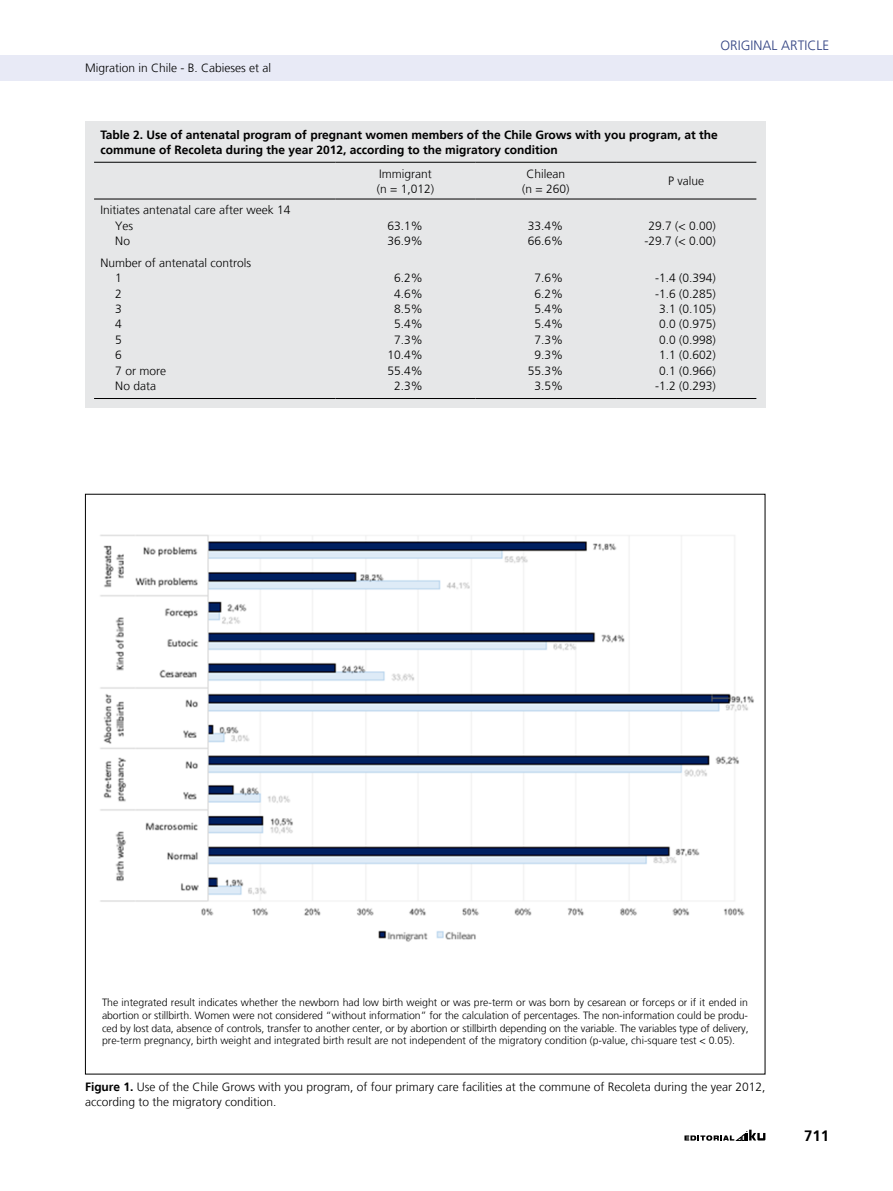
<style>
.page{position:relative;width:893px;height:1191px;background:#fff}
.page>*{position:absolute;margin:0;border:0;box-sizing:border-box;transform-origin:0 0}
.t1{font:700 15px "Frutiger LT";color:#000}
.t2{font:300 13.5px "Frutiger LT";color:#314282}
.t3{font:300 12px/15px "Frutiger LT";color:#000}
.t4{font:700 12px/15px "Frutiger LT";color:#000}
.t5{font:300 10.5px/12.6px "Frutiger LT";color:#000;text-align:justify}
.s1{font-weight:700}
</style>
<div class="page">
<svg style="left:684px;top:1129px;width:81px;height:11px"></svg>
<div style="left:0;top:55px;width:893px;height:26px;background:#e8eaf6"></div>
<div style="left:85px;top:121px;width:680px;height:287px;background:#e6e7e8"></div>
<svg style="left:94px;top:198px;width:662px;height:1px"></svg>
<hr style="left:94px;top:398px;width:241px;height:1px;background:#000">
<hr style="left:335px;top:398px;width:141px;height:1px;background:#000">
<hr style="left:476px;top:398px;width:140px;height:1px;background:#000">
<hr style="left:616px;top:398px;width:140px;height:1px;background:#000">
<hr style="left:94px;top:162px;width:241px;height:1px;background:#000">
<hr style="left:335px;top:162px;width:141px;height:1px;background:#000">
<hr style="left:476px;top:162px;width:140px;height:1px;background:#000">
<hr style="left:616px;top:162px;width:140px;height:1px;background:#000">
<hr style="left:94px;top:199px;width:241px;height:1px;background:#000">
<hr style="left:335px;top:199px;width:141px;height:1px;background:#000">
<hr style="left:476px;top:199px;width:140px;height:1px;background:#000">
<hr style="left:616px;top:199px;width:140px;height:1px;background:#000">
<img style="left:100px;top:534px;width:654px;height:408px">
<p class="t3" style="left:85px;top:61px;width:188px">Migration in Chile - B. Cabieses et al</p>
<p class="t2" style="left:720px;top:38px;width:110px">ORIGINAL ARTICLE</p>
<p class="t4" style="left:100px;top:127px;width:619px">Table 2. Use of antenatal program of pregnant women members of the Chile Grows with you program, at the commune of Recoleta during the year 2012, according to the migratory condition</p>
<p class="t3" style="left:377px;top:166px;width:59px">Immigrant (n = 1,012)</p>
<p class="t3" style="left:522px;top:166px;width:49px;text-align:center">Chilean (n = 260)</p>
<p class="t3" style="left:668px;top:174px;width:37px">P value</p>
<p class="t3" style="left:115px;top:203px;width:177px;text-indent:-15px">Initiates antenatal care after week 14<br>Yes</p>
<p class="t3" style="left:387px;top:218px;width:37px">63.1%</p>
<p class="t3" style="left:528px;top:218px;width:37px">33.4%</p>
<p class="t3" style="left:648px;top:218px;width:69px">29.7 (&lt; 0.00)</p>
<p class="t3" style="left:115px;top:234px;width:16px">No</p>
<p class="t3" style="left:387px;top:234px;width:37px">36.9%</p>
<p class="t3" style="left:528px;top:234px;width:37px">66.6%</p>
<p class="t3" style="left:644px;top:234px;width:73px">-29.7 (&lt; 0.00)</p>
<p class="t3" style="left:115px;top:255px;width:137px;text-indent:-15px">Number of antenatal controls<br>1</p>
<p class="t3" style="left:394px;top:271px;width:30px">6.2%</p>
<p class="t3" style="left:534px;top:271px;width:30px">7.6%</p>
<p class="t3" style="left:655px;top:271px;width:62px">-1.4 (0.394)</p>
<p class="t3" style="left:115px;top:286px;width:8px">2</p>
<p class="t3" style="left:394px;top:286px;width:30px">4.6%</p>
<p class="t3" style="left:534px;top:286px;width:30px">6.2%</p>
<p class="t3" style="left:655px;top:286px;width:62px">-1.6 (0.285)</p>
<p class="t3" style="left:115px;top:301px;width:8px">3</p>
<p class="t3" style="left:394px;top:301px;width:30px">8.5%</p>
<p class="t3" style="left:534px;top:301px;width:30px">5.4%</p>
<p class="t3" style="left:659px;top:301px;width:58px">3.1 (0.105)</p>
<p class="t3" style="left:115px;top:317px;width:8px">4</p>
<p class="t3" style="left:394px;top:317px;width:30px">5.4%</p>
<p class="t3" style="left:534px;top:317px;width:30px">5.4%</p>
<p class="t3" style="left:659px;top:317px;width:58px">0.0 (0.975)</p>
<p class="t3" style="left:115px;top:332px;width:8px">5</p>
<p class="t3" style="left:394px;top:332px;width:30px">7.3%</p>
<p class="t3" style="left:534px;top:332px;width:30px">7.3%</p>
<p class="t3" style="left:659px;top:332px;width:58px">0.0 (0.998)</p>
<p class="t3" style="left:115px;top:348px;width:8px">6</p>
<p class="t3" style="left:387px;top:348px;width:37px">10.4%</p>
<p class="t3" style="left:534px;top:348px;width:30px">9.3%</p>
<p class="t3" style="left:659px;top:348px;width:58px">1.1 (0.602)</p>
<p class="t3" style="left:115px;top:363px;width:52px">7 or more</p>
<p class="t3" style="left:387px;top:363px;width:37px">55.4%</p>
<p class="t3" style="left:528px;top:363px;width:37px">55.3%</p>
<p class="t3" style="left:659px;top:363px;width:58px">0.1 (0.966)</p>
<p class="t3" style="left:115px;top:378px;width:42px">No data</p>
<p class="t3" style="left:394px;top:378px;width:30px">2.3%</p>
<p class="t3" style="left:534px;top:378px;width:30px">3.5%</p>
<p class="t3" style="left:655px;top:378px;width:62px">-1.2 (0.293)</p>
<p class="t5" style="left:102px;top:996px;width:648px">The integrated result indicates whether the newborn had low birth weight or was pre-term or was born by cesarean or forceps or if it ended in abortion or stillbirth. Women were not considered “without information” for the calculation of percentages. The non-information could be produ&shy;ced by lost data, absence of controls, transfer to another center, or by abortion or stillbirth depending on the variable. The variables type of delivery, pre-term pregnancy, birth weight and integrated birth result are not independent of the migratory condition (p-value, chi-square test &lt; 0.05).</p>
<p class="t3" style="left:85px;top:1079px;width:682px"><span class="s1">Figure 1.</span> Use of the Chile Grows with you program, of four primary care facilities at the commune of Recoleta during the year 2012, according to the migratory condition.</p>
<h1 class="t1" style="left:804px;top:1126px;width:27px">711</h1>
</div>
